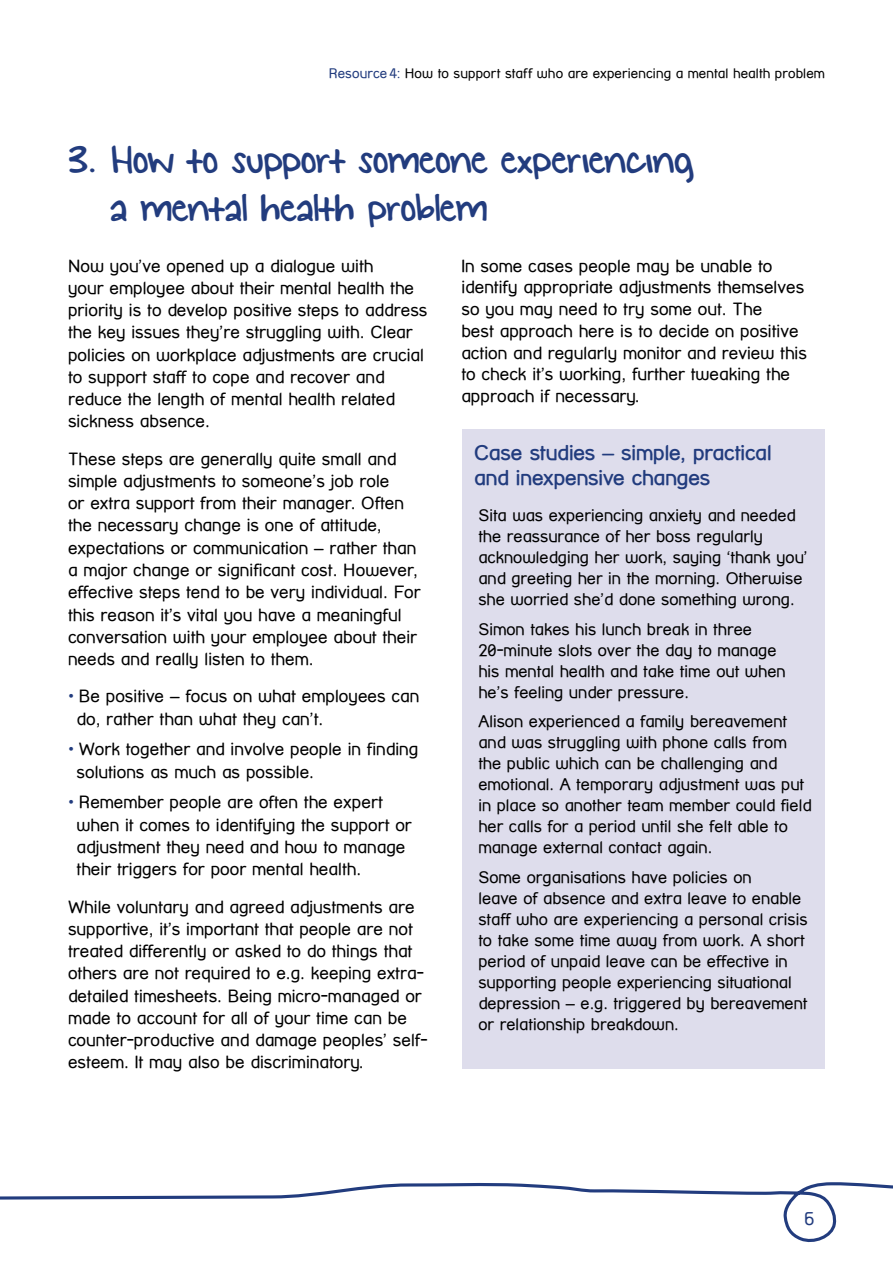
<style>
.page{position:relative;width:893px;height:1263px;background:#fff}
.page>*{position:absolute;margin:0;border:0;box-sizing:border-box;transform-origin:0 0}
.t1{font:43.5px/48px "KG Small Town Southern Girl";letter-spacing:-.01em;color:#223c7e}
.t2{font:700 21px/25.5px "Street Corner";letter-spacing:-.01em;color:#223c7e}
.t3{font:18px "Street Corner";color:#223c7e}
.t4{font:17.25px/22.2px "Street Corner";color:#000}
.t5{font:16.5px/21px "Street Corner";color:#000}
.t6{font:13.5px "Street Corner";letter-spacing:.01em;color:#000}
.s1{color:#223c7e}
.s2{font-family:"Helvetica Neue";font-weight:700;color:#223c7e}
</style>
<div class="page">
<svg style="left:0;top:1182px;width:893px;height:61px"></svg>
<div style="left:462px;top:429px;width:362px;height:639px;background:#deddec"></div>
<p class="t6" style="left:329px;top:65px;width:498px"><span class="s1">Resource 4:</span> How to support staff who are experiencing a mental health problem</p>
<h1 class="t1" style="left:110px;top:138px;width:585px;text-indent:-42px">3. How to support someone experiencing a mental health problem</h1>
<p class="t4" style="left:461px;top:255px;width:347px;line-height:21.8px">In some cases people may be unable to identify appropriate adjustments themselves so you may need to try some out. The<br>best approach here is to decide on positive action and regularly monitor and review this to check it’s working, further tweaking the approach if necessary.</p>
<p class="t2" style="left:474px;top:439px;width:299px">Case studies – simple, practical and inexpensive changes</p>
<p class="t5" style="left:478px;top:505px;width:331px">Sita was experiencing anxiety and needed the reassurance of her boss regularly acknowledging her work, saying ‘thank you’ and greeting her in the morning. Otherwise she worried she’d done something wrong.</p>
<p class="t5" style="left:478px;top:618px;width:309px">Simon takes his lunch break in three 20-minute slots over the day to manage his mental health and take time out when he’s feeling under pressure.</p>
<p class="t5" style="left:478px;top:711px;width:335px">Alison experienced a family bereavement and was struggling with phone calls from the public which can be challenging and emotional. A temporary adjustment was put in place so another team member could field her calls for a period until she felt able to manage external contact again.</p>
<p class="t5" style="left:478px;top:866px;width:331px">Some organisations have policies on<br>leave of absence and extra leave to enable staff who are experiencing a personal crisis to take some time away from work. A short period of unpaid leave can be effective in supporting people experiencing situational depression – e.g. triggered by bereavement or relationship breakdown.</p>
<p class="t4" style="left:68px;top:254px;width:361px">Now you’ve opened up a dialogue with<br>your employee about their mental health the priority is to develop positive steps to address the key issues they’re struggling with. Clear policies on workplace adjustments are crucial to support staff to cope and recover and reduce the length of mental health related sickness absence.</p>
<p class="t4" style="left:68px;top:447px;width:354px">These steps are generally quite small and simple adjustments to someone’s job role<br>or extra support from their manager. Often the necessary change is one of attitude, expectations or communication – rather than a major change or significant cost. However, effective steps tend to be very individual. For this reason it’s vital you have a meaningful conversation with your employee about their needs and really listen to them.</p>
<p class="t4" style="left:77px;top:685px;width:344px;text-indent:-9px"><span class="s2">•</span> Be positive – focus on what employees can do, rather than what they can’t.</p>
<p class="t4" style="left:77px;top:738px;width:343px;text-indent:-9px"><span class="s2">•</span> Work together and involve people in finding solutions as much as possible.</p>
<p class="t4" style="left:77px;top:791px;width:337px;text-indent:-9px"><span class="s2">•</span> Remember people are often the expert when it comes to identifying the support or adjustment they need and how to manage their triggers for poor mental health.</p>
<p class="t4" style="left:68px;top:895px;width:361px">While voluntary and agreed adjustments are supportive, it’s important that people are not treated differently or asked to do things that others are not required to e.g. keeping extra&shy;detailed timesheets. Being micro-managed or made to account for all of your time can be counter-productive and damage peoples’ self&shy;esteem. It may also be discriminatory.</p>
<p class="t3" style="left:804px;top:1208px;width:12px">6</p>
</div>
